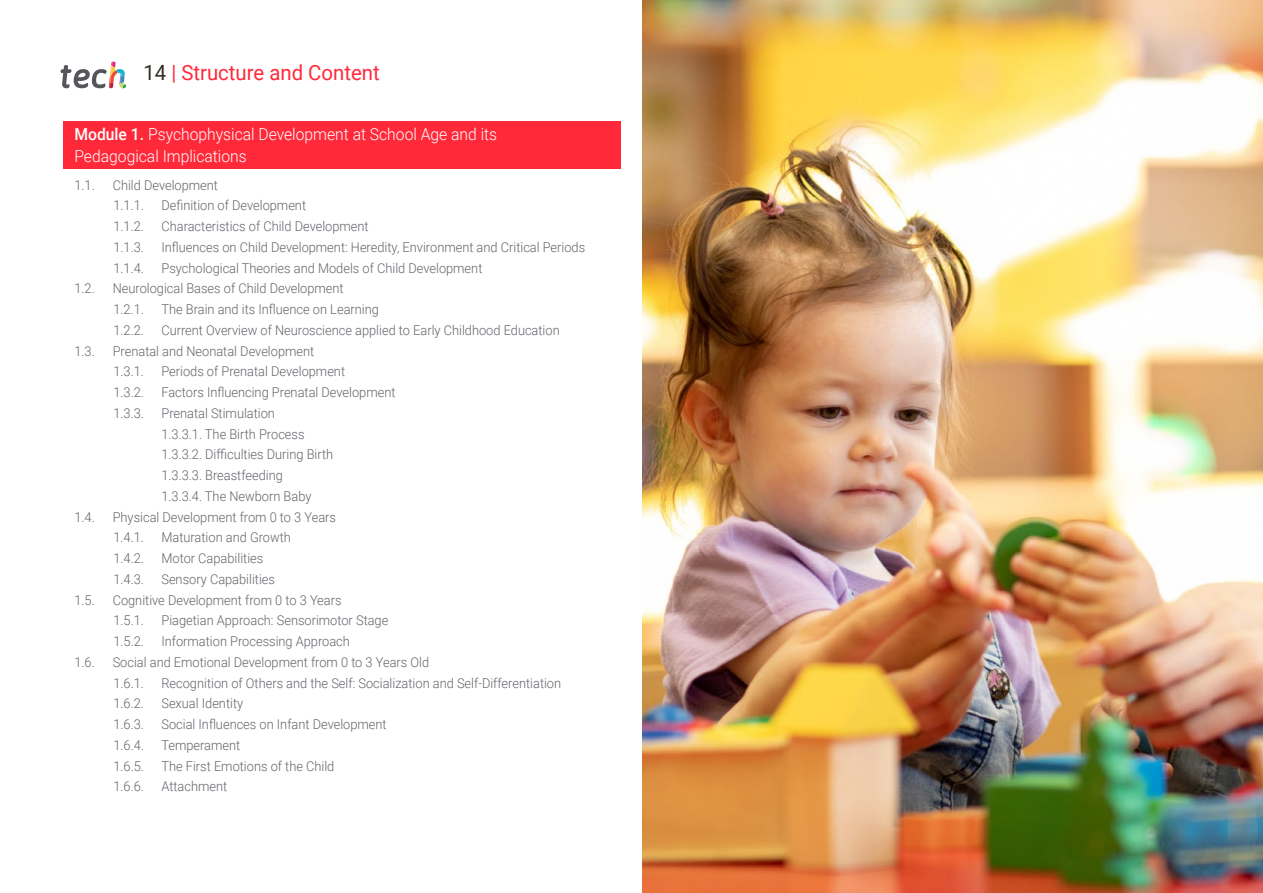
<style>
.page{position:relative;width:1263px;height:893px;background:#fff}
.page>*{position:absolute;margin:0;border:0;box-sizing:border-box;transform-origin:0 0}
.t1{font:21px "Roboto";color:#ff293a}
.t2{font:300 16.5px/22.5px "Roboto";color:#fff;scale:.95 1}
.t3{font:300 13.5px/20.7px "Roboto";color:#61646a;scale:.95 1}
.s1{color:#312e20}
.s2{font-weight:500}
</style>
<div class="page">
<div style="left:63px;top:121px;width:558px;height:48px;background:#ff293a"></div>
<svg style="left:61px;top:62px;width:65px;height:27px"></svg>
<img style="left:642px;top:0;width:621px;height:893px">
<h1 class="t1" style="left:144px;top:57px;width:238px"><span class="s1">14</span> | Structure and Content</h1>
<p class="t2" style="left:74px;top:122px;width:447px"><span class="s2">Module 1.</span> Psychophysical Development at School Age and its<br>Pedagogical Implications</p>
<p class="t3" style="left:74px;top:174px;width:23px">1.1.</p>
<p class="t3" style="left:113px;top:174px;width:112px">Child Development<br>1.1.1.</p>
<p class="t3" style="left:161px;top:195px;width:154px">Definition of Development</p>
<p class="t3" style="left:113px;top:215px;width:34px">1.1.2.</p>
<p class="t3" style="left:161px;top:215px;width:220px">Characteristics of Child Development</p>
<p class="t3" style="left:113px;top:236px;width:34px">1.1.3.</p>
<p class="t3" style="left:161px;top:236px;width:448px">Influences on Child Development: Heredity, Environment and Critical Periods</p>
<p class="t3" style="left:113px;top:257px;width:34px">1.1.4.</p>
<p class="t3" style="left:161px;top:257px;width:339px">Psychological Theories and Models of Child Development</p>
<p class="t3" style="left:74px;top:278px;width:23px">1.2.</p>
<p class="t3" style="left:113px;top:278px;width:245px">Neurological Bases of Child Development<br>1.2.1.</p>
<p class="t3" style="left:161px;top:298px;width:230px">The Brain and its Influence on Learning</p>
<p class="t3" style="left:113px;top:319px;width:34px">1.2.2.</p>
<p class="t3" style="left:161px;top:319px;width:421px">Current Overview of Neuroscience applied to Early Childhood Education</p>
<p class="t3" style="left:74px;top:340px;width:23px">1.3.</p>
<p class="t3" style="left:113px;top:340px;width:214px">Prenatal and Neonatal Development<br>1.3.1.</p>
<p class="t3" style="left:161px;top:361px;width:195px">Periods of Prenatal Development</p>
<p class="t3" style="left:113px;top:381px;width:34px">1.3.2.</p>
<p class="t3" style="left:161px;top:381px;width:248px">Factors Influencing Prenatal Development</p>
<p class="t3" style="left:113px;top:402px;width:34px">1.3.3.</p>
<p class="t3" style="left:161px;top:402px;width:182px">Prenatal Stimulation<br>1.3.3.1. The Birth Process<br>1.3.3.2. Difficulties During Birth<br>1.3.3.3. Breastfeeding<br>1.3.3.4. The Newborn Baby</p>
<p class="t3" style="left:74px;top:506px;width:23px">1.4.</p>
<p class="t3" style="left:113px;top:506px;width:237px">Physical Development from 0 to 3 Years<br>1.4.1.</p>
<p class="t3" style="left:161px;top:527px;width:138px">Maturation and Growth</p>
<p class="t3" style="left:113px;top:547px;width:34px">1.4.2.</p>
<p class="t3" style="left:161px;top:547px;width:109px">Motor Capabilities</p>
<p class="t3" style="left:113px;top:568px;width:34px">1.4.3.</p>
<p class="t3" style="left:161px;top:568px;width:121px">Sensory Capabilities</p>
<p class="t3" style="left:74px;top:589px;width:23px">1.5.</p>
<p class="t3" style="left:113px;top:589px;width:242px">Cognitive Development from 0 to 3 Years<br>1.5.1.</p>
<p class="t3" style="left:161px;top:610px;width:240px">Piagetian Approach: Sensorimotor Stage</p>
<p class="t3" style="left:113px;top:630px;width:34px">1.5.2.</p>
<p class="t3" style="left:161px;top:630px;width:200px">Information Processing Approach</p>
<p class="t3" style="left:74px;top:651px;width:23px">1.6.</p>
<p class="t3" style="left:113px;top:651px;width:335px">Social and Emotional Development from 0 to 3 Years Old<br>1.6.1.</p>
<p class="t3" style="left:161px;top:672px;width:422px">Recognition of Others and the Self: Socialization and Self-Differentiation</p>
<p class="t3" style="left:113px;top:693px;width:34px">1.6.2.</p>
<p class="t3" style="left:161px;top:693px;width:88px">Sexual Identity</p>
<p class="t3" style="left:113px;top:713px;width:34px">1.6.3.</p>
<p class="t3" style="left:161px;top:713px;width:239px">Social Influences on Infant Development</p>
<p class="t3" style="left:113px;top:734px;width:34px">1.6.4.</p>
<p class="t3" style="left:161px;top:734px;width:85px">Temperament</p>
<p class="t3" style="left:113px;top:755px;width:34px">1.6.5.</p>
<p class="t3" style="left:161px;top:755px;width:184px">The First Emotions of the Child</p>
<p class="t3" style="left:113px;top:776px;width:34px">1.6.6.</p>
<p class="t3" style="left:161px;top:776px;width:71px">Attachment</p>
</div>
